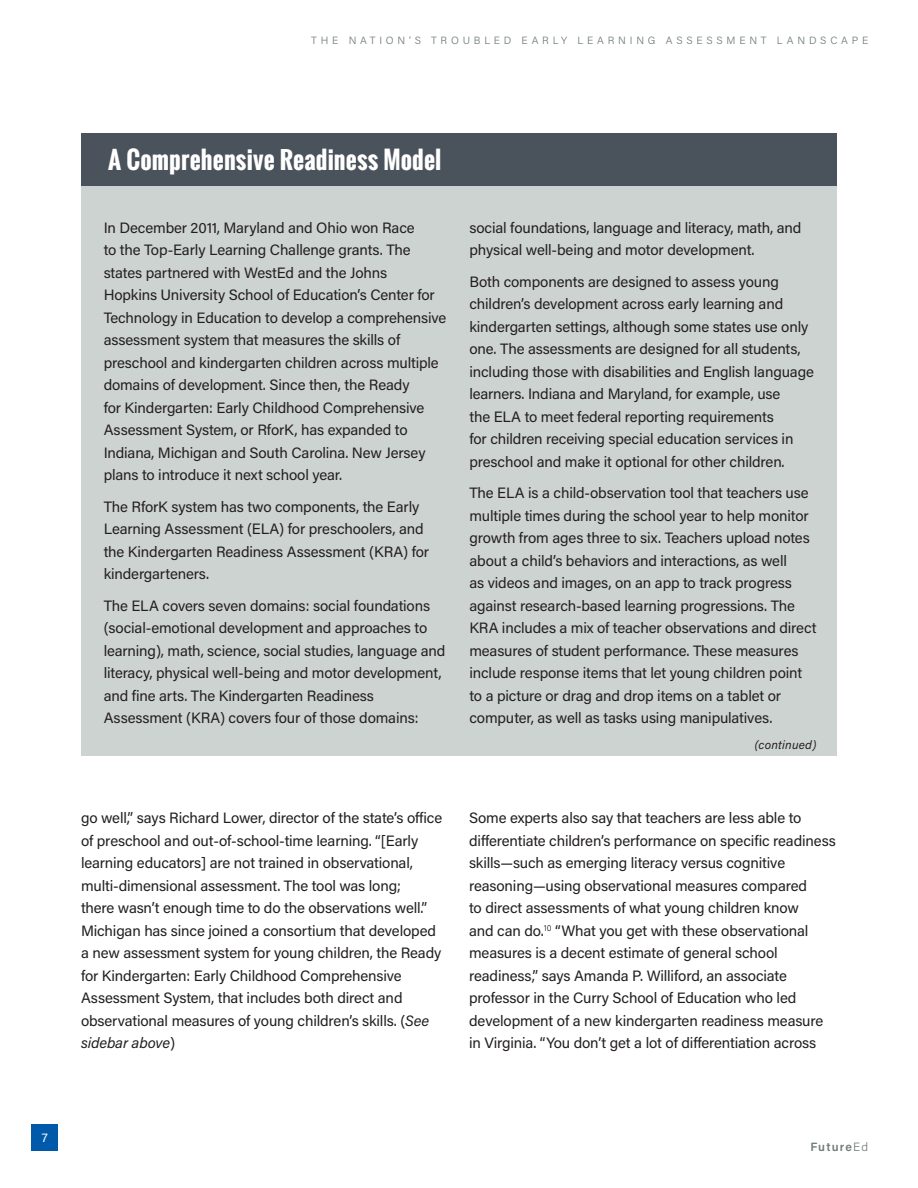
<style>
.page{position:relative;width:918px;height:1188px;background:#fff}
.page>*{position:absolute;margin:0;border:0;box-sizing:border-box;transform-origin:0 0}
.section_header1_Oswa{font:700 24px "Oswald";letter-spacing:.005em;color:#fff}
.text1_Acumin_Reg{font:15px/22.5px "Acumin Pro";letter-spacing:-.01em;color:#231f20}
.Table_head{font:italic 12px "Acumin Pro";letter-spacing:.02em;color:#231f20}
.t1{font:600 12px "Acumin Pro";letter-spacing:.09em;color:#707b7a}
.t2{font:12px "Acumin Pro";color:#fff}
.t3{font:300 10.5px "Acumin Pro";letter-spacing:.36em;color:#707b7a}
.s1{font-style:italic}
.s2{font-weight:300}
</style>
<div class="page">
<div style="left:32px;top:1124px;width:26px;height:27px;background:#0159a9"></div>
<div style="left:82px;top:184px;width:755px;height:572px;background:#cdd3d0"></div>
<div style="left:82px;top:133px;width:755px;height:53px;background:#4a525b"></div>
<p class="t3" style="left:311px;top:34px;width:558px">THE NATION’S TROUBLED EARLY LEARNING ASSESSMENT LANDSCAPE</p>
<p class="t2" style="left:42px;top:1129px;width:8px">7</p>
<p class="section_header1_Oswa" style="left:108px;top:142px;width:335px">A Comprehensive Readiness Model</p>
<p class="text1_Acumin_Reg" style="left:104px;top:216px;width:344px">In December 2011, Maryland and Ohio won Race<br>to the Top-Early Learning Challenge grants. The states partnered with WestEd and the Johns<br>Hopkins University School of Education’s Center for Technology in Education to develop a comprehensive assessment system that measures the skills of preschool and kindergarten children across multiple domains of development. Since then, the Ready<br>for Kindergarten: Early Childhood Comprehensive Assessment System, or RforK, has expanded to Indiana, Michigan and South Carolina. New Jersey plans to introduce it next school year.</p>
<p class="text1_Acumin_Reg" style="left:104px;top:495px;width:327px">The RforK system has two components, the Early Learning Assessment (ELA) for preschoolers, and the Kindergarten Readiness Assessment (KRA) for kindergarteners.</p>
<p class="text1_Acumin_Reg" style="left:104px;top:594px;width:343px">The ELA covers seven domains: social foundations (social-emotional development and approaches to learning), math, science, social studies, language and literacy, physical well-being and motor development, and fine arts. The Kindergarten Readiness Assessment (KRA) covers four of those domains:</p>
<p class="text1_Acumin_Reg" style="left:469px;top:216px;width:334px">social foundations, language and literacy, math, and physical well-being and motor development.</p>
<p class="text1_Acumin_Reg" style="left:469px;top:270px;width:346px">Both components are designed to assess young children’s development across early learning and kindergarten settings, although some states use only one. The assessments are designed for all students, including those with disabilities and English language learners. Indiana and Maryland, for example, use<br>the ELA to meet federal reporting requirements<br>for children receiving special education services in preschool and make it optional for other children.</p>
<p class="text1_Acumin_Reg" style="left:469px;top:481px;width:349px">The ELA is a child-observation tool that teachers use multiple times during the school year to help monitor growth from ages three to six. Teachers upload notes about a child’s behaviors and interactions, as well<br>as videos and images, on an app to track progress against research-based learning progressions. The KRA includes a mix of teacher observations and direct measures of student performance. These measures include response items that let young children point to a picture or drag and drop items on a tablet or computer, as well as tasks using manipulatives.</p>
<p class="Table_head" style="left:755px;top:736px;width:63px">(continued)</p>
<p class="text1_Acumin_Reg" style="left:81px;top:806px;width:363px">go well,” says Richard Lower, director of the state’s office of preschool and out-of-school-time learning. “[Early learning educators] are not trained in observational, multi-dimensional assessment. The tool was long;<br>there wasn’t enough time to do the observations well.” Michigan has since joined a consortium that developed a new assessment system for young children, the Ready for Kindergarten: Early Childhood Comprehensive Assessment System, that includes both direct and observational measures of young children’s skills. (<span class="s1">See sidebar above</span>)</p>
<p class="text1_Acumin_Reg" style="left:469px;top:806px;width:368px">Some experts also say that teachers are less able to differentiate children’s performance on specific readiness skills—such as emerging literacy versus cognitive reasoning—using observational measures compared<br>to direct assessments of what young children know<br>and can do.<sup>10</sup> “What you get with these observational measures is a decent estimate of general school readiness,” says Amanda P. Williford, an associate professor in the Curry School of Education who led development of a new kindergarten readiness measure in Virginia. “You don’t get a lot of differentiation across</p>
<p class="t1" style="left:810px;top:1139px;width:59px">Future<span class="s2">Ed</span></p>
</div>
